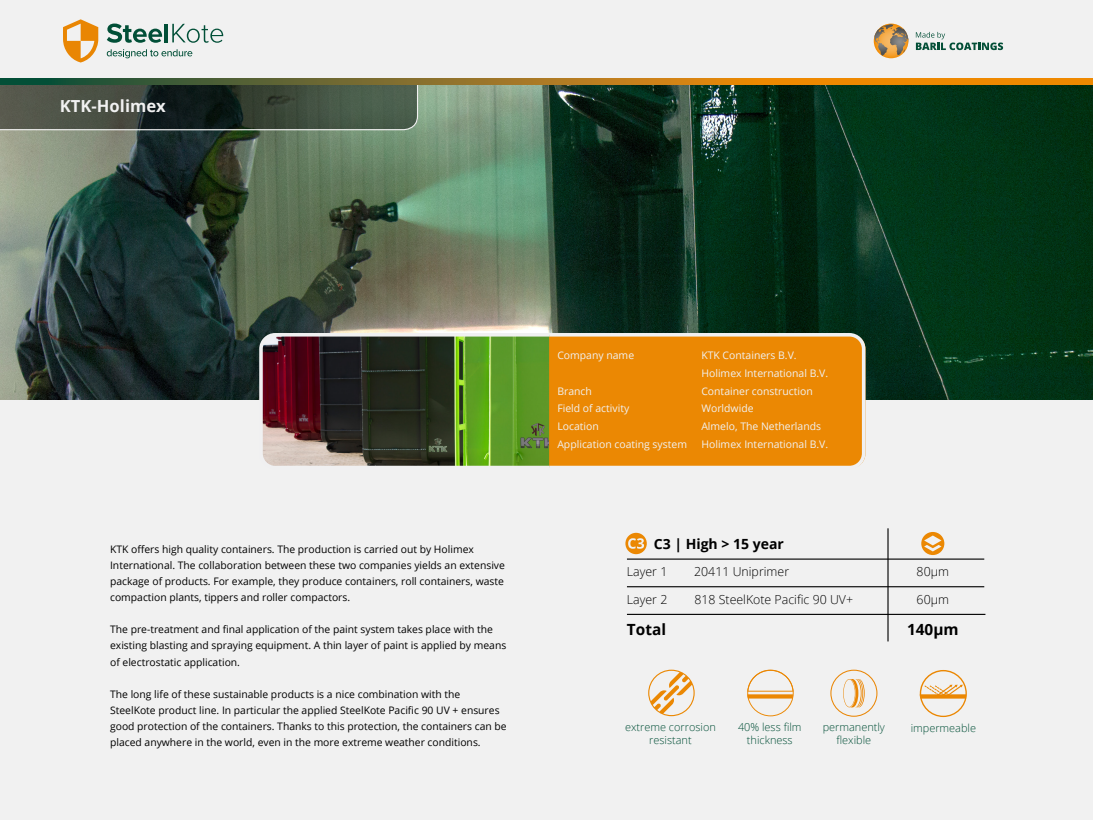
<style>
.page{position:relative;width:1093px;height:820px;background:#fff}
.page>*{position:absolute;margin:0;border:0;box-sizing:border-box;transform-origin:0 0}
.t1{font:500 17px "Proxima Nova";letter-spacing:-.01em;color:#014f37}
.t2{font:700 16.6px "Open Sans";color:#f1f1f1}
.t3{font:700 15.4px "Open Sans";color:#000}
.t4{font:700 14px "Open Sans";color:#000}
.t5{font:300 12.36px "Open Sans";color:#000}
.t6{font:300 10.92px/13.1px "Open Sans";color:#024f37;text-align:center}
.t7{font:10.4px/17.6px "Open Sans";color:#f1f1f1}
.t8{font:10.36px/16.1px "Open Sans";color:#000}
</style>
<div class="page">
<div style="left:0;top:0;width:1093px;height:819px;background:#f1f1f1"></div>
<img style="left:0;top:84px;width:1093px;height:315px">
<svg style="left:419px;top:79px;width:674px;height:5px;background:#d4830f"></svg>
<svg style="left:0;top:19px;width:419px;height:112px"></svg>
<svg style="left:916px;top:32px;width:87px;height:18px"></svg>
<div style="left:874px;top:24px;width:34px;height:34px;background:#f3961a;border-radius:17px"></div>
<svg style="left:874px;top:24px;width:34px;height:32px"></svg>
<div style="left:266px;top:334px;width:599px;height:134px;background:#eb8803;border-radius:14px"></div>
<div style="left:265px;top:333px;width:600px;height:136px;border:4px solid #f0f0f1;border-radius:14px"></div>
<svg style="left:257px;top:331px;width:296px;height:138px;background:#596039"></svg>
<hr style="left:627px;top:558px;width:357px;height:1px;background:#000">
<hr style="left:627px;top:613px;width:358px;height:1px;background:#000">
<hr style="left:627px;top:586px;width:357px;height:1px;background:#000">
<hr style="left:887px;top:528px;width:1px;height:113px;background:#000">
<svg style="left:921px;top:531px;width:23px;height:24px"></svg>
<svg style="left:924px;top:535px;width:17px;height:16px"></svg>
<svg style="left:625px;top:532px;width:22px;height:22px"></svg>
<svg style="left:628px;top:538px;width:16px;height:10px"></svg>
<svg style="left:648px;top:669px;width:47px;height:47px"></svg>
<svg style="left:747px;top:669px;width:47px;height:47px"></svg>
<svg style="left:830px;top:669px;width:47px;height:47px"></svg>
<svg style="left:920px;top:670px;width:46px;height:46px"></svg>
<div style="left:920px;top:669px;width:47px;height:47px;border:2px solid #eb8702;border-radius:50%"></div>
<div style="left:921px;top:671px;width:44px;height:44px;background:#f1f1f1;border-radius:50%"></div>
<svg style="left:920px;top:684px;width:46px;height:14px"></svg>
<h2 class="t2" style="left:60px;top:94px;width:107px">KTK-Holimex</h2>
<p class="t8" style="left:110px;top:540px;width:396px">KTK offers high quality containers. The production is carried out by Holimex International. The collaboration between these two companies yields an extensive package of products. For example, they produce containers, roll containers, waste compaction plants, tippers and roller compactors.</p>
<p class="t8" style="left:110px;top:621px;width:398px">The pre-treatment and final application of the paint system takes place with the existing blasting and spraying equipment. A thin layer of paint is applied by means of electrostatic application.</p>
<p class="t8" style="left:110px;top:685px;width:398px">The long life of these sustainable products is a nice combination with the SteelKote product line. In particular the applied SteelKote Pacific 90 UV + ensures good protection of the containers. Thanks to this protection, the containers can be placed anywhere in the world, even in the more extreme weather conditions.</p>
<p class="t7" style="left:557px;top:346px;width:78px">Company name</p>
<p class="t7" style="left:701px;top:346px;width:128px">KTK Containers B.V.<br>Holimex International B.V.</p>
<p class="t7" style="left:557px;top:381px;width:36px">Branch</p>
<p class="t7" style="left:701px;top:381px;width:113px">Container construction</p>
<p class="t7" style="left:557px;top:399px;width:73px">Field of activity</p>
<p class="t7" style="left:701px;top:399px;width:54px">Worldwide</p>
<p class="t7" style="left:557px;top:417px;width:43px">Location</p>
<p class="t7" style="left:701px;top:417px;width:121px">Almelo, The Netherlands</p>
<p class="t7" style="left:557px;top:434px;width:131px">Application coating system</p>
<p class="t7" style="left:701px;top:434px;width:128px">Holimex International B.V.</p>
<h3 class="t4" style="left:654px;top:533px;width:132px">C3 | High &gt; 15 year</h3>
<p class="t5" style="left:627px;top:562px;width:42px">Layer 1</p>
<p class="t5" style="left:694px;top:562px;width:96px">20411 Uniprimer</p>
<p class="t5" style="left:627px;top:590px;width:42px">Layer 2</p>
<p class="t5" style="left:694px;top:590px;width:160px">818 SteelKote Pacific 90 UV+</p>
<p class="t5" style="left:916px;top:562px;width:34px">80µm</p>
<p class="t5" style="left:916px;top:590px;width:34px">60µm</p>
<h3 class="t3" style="left:627px;top:618px;width:41px">Total</h3>
<h3 class="t3" style="left:907px;top:618px;width:53px">140µm</h3>
<p class="t6" style="left:625px;top:719px;width:92px">extreme corrosion resistant</p>
<p class="t6" style="left:738px;top:719px;width:65px">40% less film thickness</p>
<p class="t6" style="left:823px;top:719px;width:64px">permanently flexible</p>
<p class="t6" style="left:911px;top:721px;width:67px">impermeable</p>
<h1 class="t1" style="left:879px;top:722px;width:129px">Ondoordringbaar</h1>
</div>
